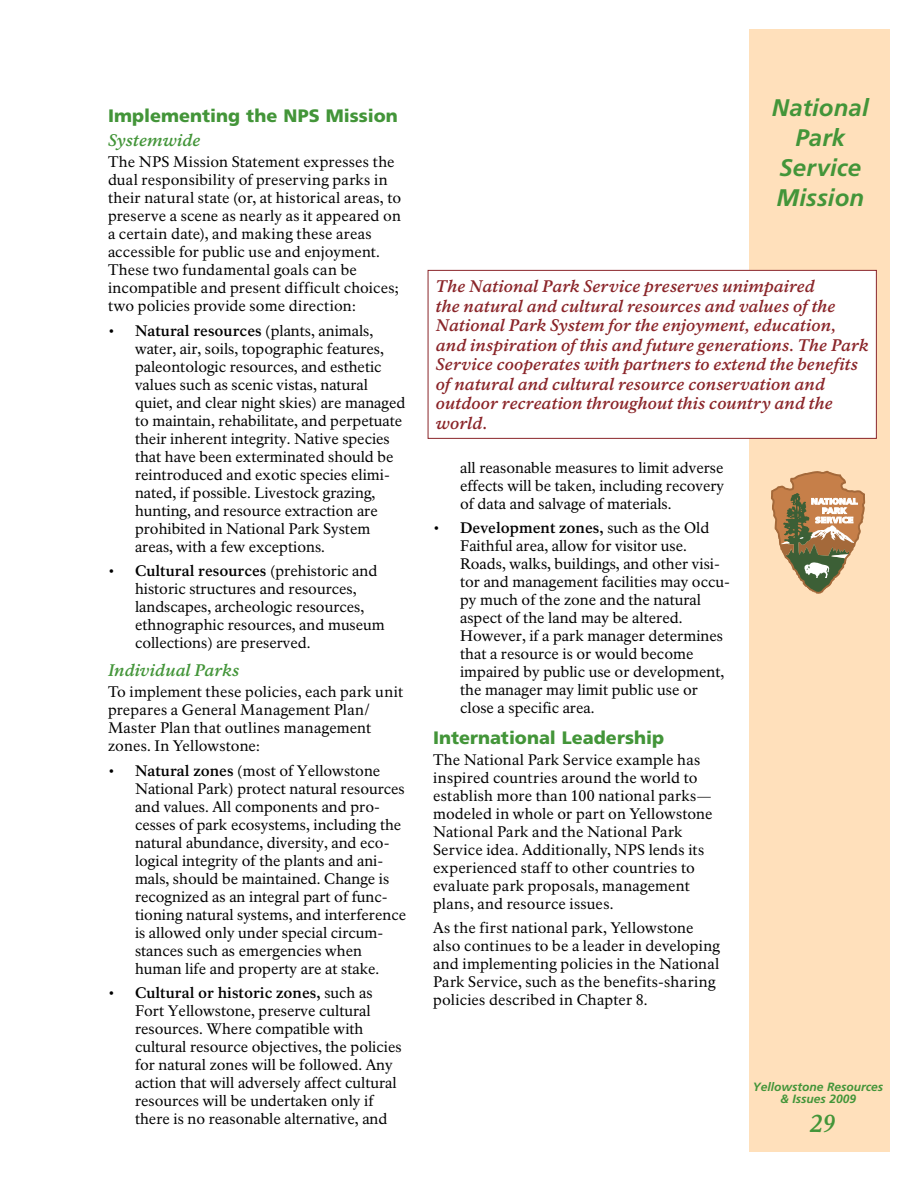
<style>
.page{position:relative;width:918px;height:1188px;background:#fff}
.page>*{position:absolute;margin:0;border:0;box-sizing:border-box;transform-origin:0 0}
.t1{font:italic 700 24px/30px "Frutiger LT Std";letter-spacing:.005em;color:#439539;text-align:center}
.t2{font:italic 700 24px "NPS Rawlinson OT";color:#439539}
.t3{font:900 18px "Frutiger LT Std";color:#439539}
.t4{font:italic 700 16.5px/19.5px "NPS Rawlinson OT";letter-spacing:.005em;color:#8a2529}
.t5{font:italic 700 16.5px "NPS Rawlinson OT";letter-spacing:.005em;color:#439539}
.t6{font:15px/18px "NPS Rawlinson OT";color:#000}
.t7{font:italic 700 12px/12px "Frutiger LT Std";color:#439539;text-align:center}
.s1{font-weight:700}
</style>
<div class="page">
<div style="left:749px;top:30px;width:141px;height:1122px;background:#ffe0bb"></div>
<svg style="left:771px;top:471px;width:94px;height:123px"></svg>
<div style="left:428px;top:270px;width:448px;height:168px;background:#fff"></div>
<div style="left:428px;top:270px;width:449px;height:169px;border:1px solid #8a2529"></div>
<p class="t3" style="left:108px;top:104px;width:291px">Implementing the NPS Mission</p>
<p class="t5" style="left:108px;top:131px;width:94px">Systemwide</p>
<p class="t6" style="left:108px;top:153px;width:295px">The NPS Mission Statement expresses the dual responsibility of preserving parks in their natural state (or, at historical areas, to preserve a scene as nearly as it appeared on a certain date), and making these areas accessible for public use and enjoyment.<br>These two fundamental goals can be incompatible and present difficult choices; two policies provide some direction:</p>
<p class="t6" style="left:135px;top:322px;width:272px;text-indent:-27px">• <span class="s1">Natural resources</span> (plants, animals, water, air, soils, topographic features, paleontologic resources, and esthetic values such as scenic vistas, natural quiet, and clear night skies) are managed to maintain, rehabilitate, and perpetuate their inherent integrity. Native species that have been exterminated should be reintroduced and exotic species elimi&shy;nated, if possible. Livestock grazing, hunting, and resource extraction are prohibited in National Park System areas, with a few exceptions.</p>
<p class="t6" style="left:135px;top:562px;width:251px;text-indent:-27px">• <span class="s1">Cultural resources</span> (prehistoric and historic structures and resources, landscapes, archeologic resources, ethnographic resources, and museum collections) are preserved.</p>
<p class="t5" style="left:108px;top:660px;width:133px">Individual Parks</p>
<p class="t6" style="left:108px;top:683px;width:297px">To implement these policies, each park unit prepares a General Management Plan/ Master Plan that outlines management zones. In Yellowstone:</p>
<p class="t6" style="left:135px;top:762px;width:273px;text-indent:-27px">• <span class="s1">Natural zones</span> (most of Yellowstone National Park) protect natural resources and values. All components and pro&shy;cesses of park ecosystems, including the natural abundance, diversity, and eco&shy;logical integrity of the plants and ani&shy;mals, should be maintained. Change is recognized as an integral part of func&shy;tioning natural systems, and interference is allowed only under special circum&shy;stances such as emergencies when human life and property are at stake.</p>
<p class="t6" style="left:135px;top:984px;width:268px;text-indent:-27px">• <span class="s1">Cultural or historic zones,</span> such as Fort Yellowstone, preserve cultural resources. Where compatible with cultural resource objectives, the policies for natural zones will be followed. Any action that will adversely affect cultural resources will be undertaken only if there is no reasonable alternative, and</p>
<h1 class="t1" style="left:772px;top:93px;width:98px">National<br>Park<br>Service<br>Mission</h1>
<p class="t4" style="left:436px;top:277px;width:434px">The National Park Service preserves unimpaired<br>the natural and cultural resources and values of the National Park System for the enjoyment, education, and inspiration of this and future generations. The Park Service cooperates with partners to extend the benefits of natural and cultural resource conservation and outdoor recreation throughout this country and the world.</p>
<p class="t6" style="left:460px;top:458px;width:266px;text-align:justify">all reasonable measures to limit adverse effects will be taken, including recovery of data and salvage of materials.</p>
<p class="t6" style="left:460px;top:519px;width:271px;text-indent:-27px">• <span class="s1">Development zones,</span> such as the Old Faithful area, allow for visitor use.<br>Roads, walks, buildings, and other visi&shy;tor and management facilities may occu&shy;py much of the zone and the natural aspect of the land may be altered.<br>However, if a park manager determines that a resource is or would become impaired by public use or development, the manager may limit public use or close a specific area.</p>
<p class="t3" style="left:433px;top:727px;width:233px">International Leadership</p>
<p class="t6" style="left:433px;top:751px;width:281px">The National Park Service example has inspired countries around the world to establish more than 100 national parks— modeled in whole or part on Yellowstone National Park and the National Park Service idea. Additionally, NPS lends its experienced staff to other countries to evaluate park proposals, management plans, and resource issues.</p>
<p class="t6" style="left:433px;top:919px;width:289px">As the first national park, Yellowstone also continues to be a leader in developing and implementing policies in the National Park Service, such as the benefits-sharing policies described in Chapter 8.</p>
<p class="t7" style="left:753px;top:1080px;width:132px">Yellowstone Resources &amp; Issues 2009</p>
<h1 class="t2" style="left:810px;top:1109px;width:28px">29</h1>
</div>
